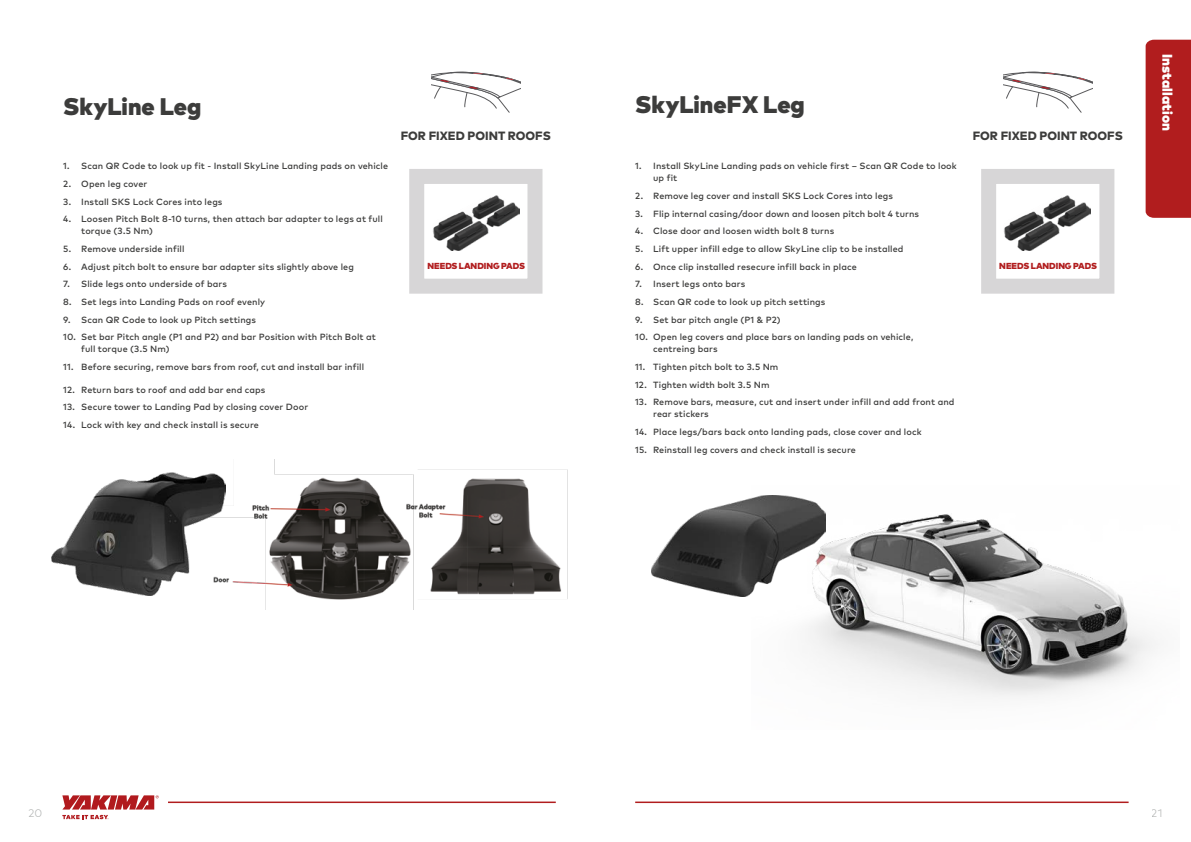
<style>
.page{position:relative;width:1191px;height:842px;background:#fff}
.page>*{position:absolute;margin:0;border:0;box-sizing:border-box;transform-origin:0 0}
.t1{font:900 24px "Mark OT";color:#3c3c3b}
.t2{font:900 14px "Mark OT";letter-spacing:.005em;color:#fff}
.t3{font:800 12px "Mark OT";color:#3c3c3b}
.t4{font:300 11px "Mark OT";color:#b1b3b2}
.t5{font:500 9px/12px "Mark OT";letter-spacing:.01em;color:#3c3c3b}
.t6{font:900 8.8px "Mark OT";letter-spacing:-.005em;color:#b11d1e}
</style>
<div class="page">
<hr style="left:635px;top:801px;width:493px;height:2px;background:#b11d1e">
<svg style="left:62px;top:795px;width:97px;height:14px"></svg>
<svg style="left:62px;top:815px;width:46px;height:4px"></svg>
<hr style="left:168px;top:801px;width:388px;height:2px;background:#b11d1e">
<img style="left:225px;top:459px;width:343px;height:150px">
<div style="left:409px;top:169px;width:133px;height:125px;border:15px solid #d7d6d7"></div>
<img style="left:433px;top:195px;width:86px;height:55px">
<svg style="left:432px;top:71px;width:88px;height:42px"></svg>
<img style="left:808px;top:512px;width:350px;height:185px">
<svg style="left:1003px;top:71px;width:89px;height:42px"></svg>
<img style="left:651px;top:495px;width:174px;height:102px">
<div style="left:981px;top:169px;width:133px;height:125px;border:15px solid #d7d6d7"></div>
<img style="left:1004px;top:195px;width:86px;height:56px">
<img style="left:51px;top:473px;width:174px;height:123px">
<div style="left:1145px;top:40px;width:46px;height:178px;background:#b11d1e"></div>
<h1 class="t1" style="left:63px;top:90px;width:140px">SkyLine Leg</h1>
<p class="t5" style="left:63px;top:160px;width:326px">1. Scan QR Code to look up fit - Install SkyLine Landing pads on vehicle</p>
<p class="t5" style="left:63px;top:178px;width:86px">2. Open leg cover</p>
<p class="t5" style="left:63px;top:195px;width:161px">3. Install SKS Lock Cores into legs</p>
<p class="t5" style="left:81px;top:213px;width:303px;text-indent:-18px">4. Loosen Pitch Bolt 8-10 turns, then attach bar adapter to legs at full torque (3.5 Nm)</p>
<p class="t5" style="left:63px;top:243px;width:123px">5. Remove underside infill</p>
<p class="t5" style="left:63px;top:260px;width:292px">6. Adjust pitch bolt to ensure bar adapter sits slightly above leg</p>
<p class="t5" style="left:63px;top:278px;width:165px">7. Slide legs onto underside of bars</p>
<p class="t5" style="left:63px;top:296px;width:203px">8. Set legs into Landing Pads on roof evenly</p>
<p class="t5" style="left:63px;top:313px;width:194px">9. Scan QR Code to look up Pitch settings</p>
<p class="t5" style="left:81px;top:331px;width:296px;text-indent:-18px">10. Set bar Pitch angle (P1 and P2) and bar Position with Pitch Bolt at full torque (3.5 Nm)</p>
<p class="t5" style="left:63px;top:361px;width:302px">11. Before securing, remove bars from roof, cut and install bar infill</p>
<p class="t5" style="left:63px;top:383px;width:204px">12. Return bars to roof and add bar end caps</p>
<p class="t5" style="left:63px;top:401px;width:246px">13. Secure tower to Landing Pad by closing cover Door</p>
<p class="t5" style="left:63px;top:419px;width:197px">14. Lock with key and check install is secure</p>
<h1 class="t1" style="left:635px;top:89px;width:171px">SkyLineFX Leg</h1>
<h3 class="t3" style="left:401px;top:128px;width:152px">FOR FIXED POINT ROOFS</h3>
<h3 class="t3" style="left:972px;top:128px;width:152px">FOR FIXED POINT ROOFS</h3>
<p class="t5" style="left:653px;top:160px;width:305px;text-indent:-18px">1. Install SkyLine Landing pads on vehicle first – Scan QR Code to look up fit</p>
<p class="t5" style="left:635px;top:190px;width:259px">2. Remove leg cover and install SKS Lock Cores into legs</p>
<p class="t5" style="left:635px;top:207px;width:285px">3. Flip internal casing/door down and loosen pitch bolt 4 turns</p>
<p class="t5" style="left:635px;top:225px;width:200px">4. Close door and loosen width bolt 8 turns</p>
<p class="t5" style="left:635px;top:243px;width:270px">5. Lift upper infill edge to allow SkyLine clip to be installed</p>
<p class="t5" style="left:635px;top:260px;width:223px">6. Once clip installed resecure infill back in place</p>
<p class="t5" style="left:635px;top:278px;width:112px">7. Insert legs onto bars</p>
<p class="t5" style="left:635px;top:296px;width:192px">8. Scan QR code to look up pitch settings</p>
<p class="t5" style="left:635px;top:313px;width:147px">9. Set bar pitch angle (P1 &amp; P2)</p>
<p class="t5" style="left:653px;top:331px;width:261px;text-indent:-18px">10. Open leg covers and place bars on landing pads on vehicle, centreing bars</p>
<p class="t5" style="left:635px;top:361px;width:145px">11. Tighten pitch bolt to 3.5 Nm</p>
<p class="t5" style="left:635px;top:378px;width:136px">12. Tighten width bolt 3.5 Nm</p>
<p class="t5" style="left:653px;top:396px;width:303px;text-indent:-18px">13. Remove bars, measure, cut and insert under infill and add front and rear stickers</p>
<p class="t5" style="left:635px;top:426px;width:288px">14. Place legs/bars back onto landing pads, close cover and lock</p>
<p class="t5" style="left:635px;top:443px;width:222px">15. Reinstall leg covers and check install is secure</p>
<p class="t6" style="left:427px;top:260px;width:99px">NEEDS LANDING PADS</p>
<p class="t6" style="left:999px;top:260px;width:99px">NEEDS LANDING PADS</p>
<h2 class="t2" style="left:1176px;top:54px;width:79px;rotate:90deg">Installation</h2>
<p class="t4" style="left:28px;top:806px;width:15px">20</p>
<p class="t4" style="left:1152px;top:806px;width:12px">21</p>
</div>
